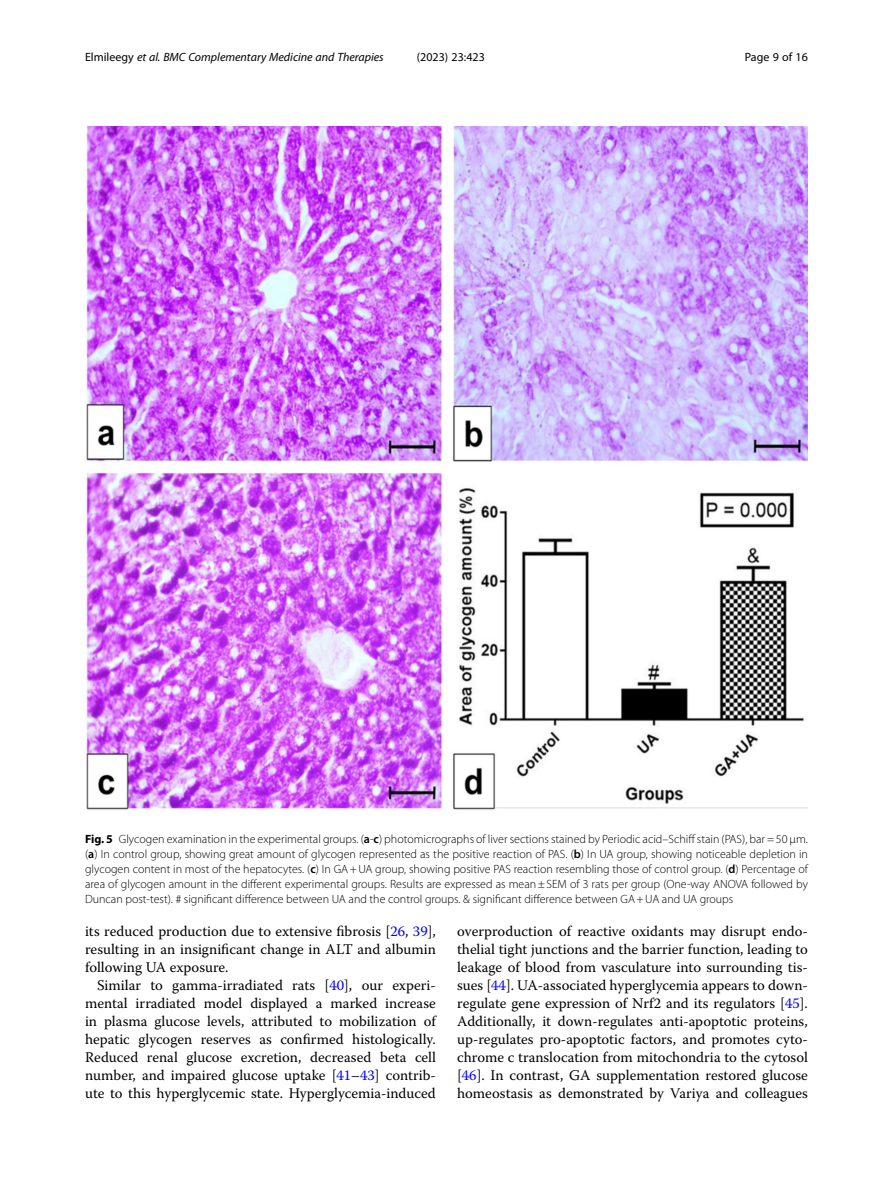
<style>
.page{position:relative;width:893px;height:1191px;background:#fff}
.page>*{position:absolute;margin:0;border:0;box-sizing:border-box;transform-origin:0 0}
.Body_Text_Indent{font:14.7px/18px "Warnock Pro";color:#000;text-align:justify}
.Figure_Caption{font:300 12px/15px "Myriad Pro";color:#000;text-align:justify}
.t1{font:italic 12px "Myriad Pro";color:#000}
.t2{font:12px "Myriad Pro";color:#000}
.s1{font-style:normal}
.s2{font-weight:700}
.s3{font-weight:600}
.s4{color:#00f}
</style>
<div class="page">
<img style="left:86px;top:126px;width:722px;height:684px">
<p class="t1" style="left:85px;top:50px;width:300px"><span class="s1">Elmileegy</span> et al. BMC Complementary Medicine and Therapies</p>
<p class="t2" style="left:417px;top:50px;width:70px">(2023) 23:423</p>
<p class="t2" style="left:745px;top:50px;width:65px">Page 9 of 16</p>
<p class="Figure_Caption" style="left:85px;top:831px;width:724px"><span class="s2">Fig. 5</span> Glycogen examination in the experimental groups. (<span class="s3">a</span>-<span class="s3">c</span>) photomicrographs of liver sections stained by Periodic acid–Schiff stain (PAS), bar =50 μm. (<span class="s3">a</span>) In control group, showing great amount of glycogen represented as the positive reaction of PAS. (<span class="s3">b</span>) In UA group, showing noticeable depletion in glycogen content in most of the hepatocytes. (<span class="s3">c</span>) In GA+UA group, showing positive PAS reaction resembling those of control group. (<span class="s3">d</span>) Percentage of area of glycogen amount in the different experimental groups. Results are expressed as mean±SEM of 3 rats per group (One-way ANOVA followed by Duncan post-test). # significant difference between UA and the control groups. &amp; significant difference between GA+UA and UA groups</p>
<p class="Body_Text_Indent" style="left:85px;top:922px;width:352px">its reduced production due to extensive fibrosis [<span class="s4">26</span>, <span class="s4">39</span>], resulting in an insignificant change in ALT and albumin following UA exposure.</p>
<p class="Body_Text_Indent" style="left:85px;top:976px;width:352px;text-indent:12px">Similar to gamma-irradiated rats [<span class="s4">40</span>], our experi&shy;mental irradiated model displayed a marked increase in plasma glucose levels, attributed to mobilization of hepatic glycogen reserves as confirmed histologically.<br>Reduced renal glucose excretion, decreased beta cell number, and impaired glucose uptake [<span class="s4">41</span>–<span class="s4">43</span>] contrib&shy;ute to this hyperglycemic state. Hyperglycemia-induced</p>
<p class="Body_Text_Indent" style="left:457px;top:922px;width:352px">overproduction of reactive oxidants may disrupt endo&shy;thelial tight junctions and the barrier function, leading to leakage of blood from vasculature into surrounding tis&shy;sues [<span class="s4">44</span>]. UA-associated hyperglycemia appears to down&shy;regulate gene expression of Nrf2 and its regulators [<span class="s4">45</span>].<br>Additionally, it down-regulates anti-apoptotic proteins, up-regulates pro-apoptotic factors, and promotes cyto&shy;chrome c translocation from mitochondria to the cytosol [<span class="s4">46</span>]. In contrast, GA supplementation restored glucose homeostasis as demonstrated by Variya and colleagues</p>
</div>
